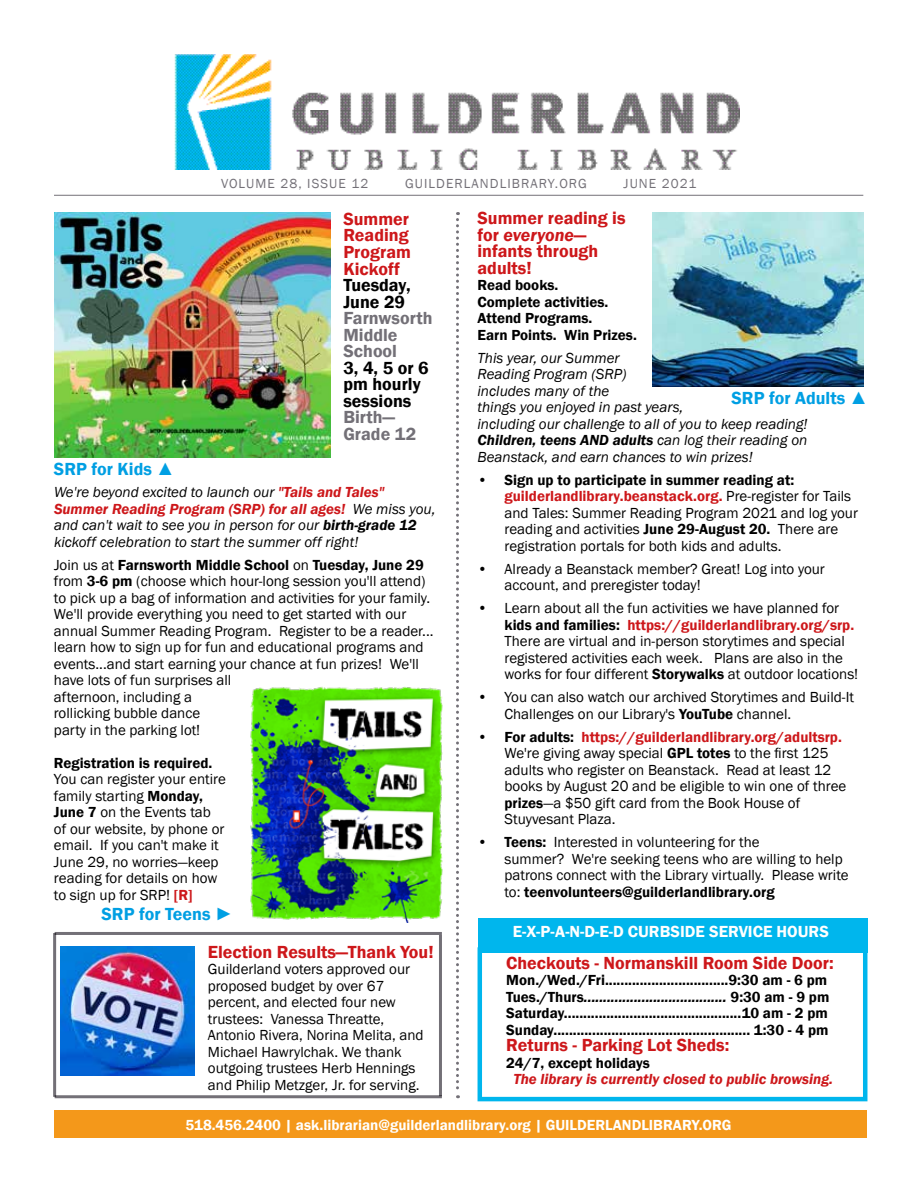
<style>
.page{position:relative;width:918px;height:1188px;background:#fff}
.page>*{position:absolute;margin:0;border:0;box-sizing:border-box;transform-origin:0 0}
.t1{font:600 18px/16.5px "Franklin Gothic";color:#cd171a}
.t2{font:600 18px/16.5px "Franklin Gothic";color:#000}
.t3{font:600 18px "Franklin Gothic";color:#009fe3}
.t4{font:600 18px/16.5px "Franklin Gothic";color:#737077}
.t5{font:600 16.5px "Franklin Gothic";color:#fff}
.t6{font:15px/16.5px "Franklin Gothic";color:#000}
.t7{font:italic 15px/16.5px "Franklin Gothic";color:#000}
.t8{font:600 15px/16.5px "Franklin Gothic";color:#000}
.t9{font:600 15px "Franklin Gothic";color:#fff}
.t10{font:italic 600 15px "Franklin Gothic";color:#cd171a}
.t11{font:13.5px "Franklin Gothic";letter-spacing:.08em;color:#737077}
.s1{font-weight:600;color:#cd171a}
.s2{font-weight:600}
.s3{font-style:italic}
</style>
<div class="page">
<div style="left:54px;top:1110px;width:812px;height:28px;background:#f4981a"></div>
<svg style="left:456px;top:212px;width:3px;height:886px"></svg>
<img style="left:54px;top:212px;width:277px;height:246px">
<img style="left:250px;top:686px;width:193px;height:236px">
<img style="left:653px;top:212px;width:211px;height:175px">
<div style="left:478px;top:947px;width:389px;height:154px;border:4px solid #00b6ed"></div>
<div style="left:478px;top:918px;width:390px;height:34px;background:#00b6ed"></div>
<img style="left:60px;top:946px;width:134px;height:130px">
<hr style="left:55px;top:932px;width:387px;height:3px;background:#737077">
<hr style="left:55px;top:1095px;width:387px;height:3px;background:#737077">
<hr style="left:439px;top:935px;width:3px;height:161px;background:#737077">
<hr style="left:53px;top:933px;width:3px;height:164px;background:#737077">
<img style="left:174px;top:54px;width:566px;height:115px">
<hr style="left:54px;top:195px;width:809px;height:1px;background:#737077">
<p class="t11" style="left:221px;top:175px;width:149px">VOLUME 28, ISSUE 12</p>
<p class="t11" style="left:405px;top:175px;width:183px">GUILDERLANDLIBRARY.ORG</p>
<p class="t11" style="left:624px;top:175px;width:74px">JUNE 2021</p>
<p class="t3" style="left:54px;top:458px;width:122px">SRP for Kids ▲</p>
<p class="t1" style="left:343px;top:211px;width:69px">Summer<br>Reading<br>Program<br>Kickoff</p>
<p class="t2" style="left:343px;top:277px;width:69px">Tuesday,<br>June 29</p>
<p class="t4" style="left:343px;top:310px;width:91px">Farnwsorth<br>Middle<br>School</p>
<p class="t2" style="left:343px;top:360px;width:87px">3, 4, 5 or 6 pm hourly sessions</p>
<p class="t4" style="left:343px;top:409px;width:74px">Birth—<br>Grade 12</p>
<p class="t7" style="left:54px;top:485px;width:383px">We're beyond excited to launch our <span class="s1">"Tails and Tales" Summer Reading Program (SRP) for all ages!</span> We miss you, and can't wait to see you in person for our <span class="s2">birth-grade 12 </span>kickoff celebration to start the summer off right!</p>
<p class="t6" style="left:54px;top:557px;width:381px">Join us at <span class="s2">Farnsworth Middle School</span> on <span class="s2">Tuesday, June 29 </span>from <span class="s2">3-6 pm</span> (choose which hour-long session you'll attend) to pick up a bag of information and activities for your family.<br>We'll provide everything you need to get started with our annual Summer Reading Program. Register to be a reader... learn how to sign up for fun and educational programs and events...and start earning your chance at fun prizes! We'll have lots of fun surprises all<br>afternoon, including a<br>rollicking bubble dance<br>party in the parking lot!</p>
<p class="t8" style="left:54px;top:755px;width:160px">Registration is required.</p>
<p class="t6" style="left:54px;top:772px;width:174px">You can register your entire family starting <span class="s2">Monday,<br>June 7</span> on the Events tab of our website, by phone or email. If you can't make it<br>June 29, no worries—keep reading for details on how to sign up for SRP! <span class="s1">[R]</span></p>
<p class="t3" style="left:101px;top:903px;width:133px">SRP for Teens ►</p>
<p class="t1" style="left:208px;top:944px;width:227px">Election Results—Thank You!</p>
<p class="t6" style="left:208px;top:961px;width:217px">Guilderland voters approved our proposed budget by over 67 percent, and elected four new trustees: Vanessa Threatte,<br>Antonio Rivera, Norina Melita, and<br>Michael Hawrylchak. We thank outgoing trustees Herb Hennings and Philip Metzger, Jr. for serving.</p>
<p class="t1" style="left:478px;top:210px;width:149px">Summer reading is for <span class="s3">everyone</span>— infants through adults!</p>
<p class="t8" style="left:478px;top:277px;width:161px">Read books.<br>Complete activities.<br>Attend Programs.<br>Earn Points. Win Prizes.</p>
<p class="t7" style="left:478px;top:350px;width:332px">This year, our Summer<br>Reading Program (SRP)<br>includes many of the<br>things you enjoyed in past years,<br>including our challenge to all of you to keep reading!<br><span class="s2">Children, teens AND adults</span> can log their reading on Beanstack, and earn chances to win prizes!</p>
<p class="t6" style="left:505px;top:472px;width:355px;text-indent:-27px"><span class="s2">• Sign up to participate in summer reading at: </span><span class="s1">guilderlandlibrary.beanstack.org.</span> Pre-register for Tails and Tales: Summer Reading Program 2021 and log your reading and activities <span class="s2">June 29-August 20.</span> There are registration portals for both kids and adults.</p>
<p class="t6" style="left:505px;top:561px;width:322px;text-indent:-27px">• Already a Beanstack member? Great! Log into your account, and preregister today!</p>
<p class="t6" style="left:505px;top:600px;width:355px;text-indent:-27px">• Learn about all the fun activities we have planned for <span class="s2">kids and families:</span> <span class="s1">https://guilderlandlibrary.org/srp.<br></span>There are virtual and in-person storytimes and special registered activities each week. Plans are also in the works for four different <span class="s2">Storywalks</span> at outdoor locations!</p>
<p class="t6" style="left:505px;top:689px;width:351px;text-indent:-27px">• You can also watch our archived Storytimes and Build-It<br>Challenges on our Library's <span class="s2">YouTube</span> channel.</p>
<p class="t6" style="left:505px;top:729px;width:343px;text-indent:-27px"><span class="s2">• For adults:</span> <span class="s1">https://guilderlandlibrary.org/adultsrp.<br></span>We're giving away special <span class="s2">GPL totes</span> to the first 125 adults who register on Beanstack. Read at least 12 books by August 20 and be eligible to win one of three <span class="s2">prizes</span>—a $50 gift card from the Book House of Stuyvesant Plaza.</p>
<p class="t6" style="left:505px;top:834px;width:345px;text-indent:-27px"><span class="s2">• Teens:</span> Interested in volunteering for the<br>summer? We're seeking teens who are willing to help patrons connect with the Library virtually. Please write to: <span class="s2">teenvolunteers@guilderlandlibrary.org</span></p>
<p class="t3" style="left:731px;top:387px;width:138px">SRP for Adults ▲</p>
<p class="t5" style="left:513px;top:921px;width:318px">E-X-P-A-N-D-E-D CURBSIDE SERVICE HOURS</p>
<p class="t1" style="left:506px;top:955px;width:329px">Checkouts - Normanskill Room Side Door:</p>
<p class="t8" style="left:506px;top:972px;width:325px">Mon./Wed./Fri................................9:30 am - 6 pm Tues./Thurs<span class="s3">.....................................</span> 9:30 am - 9 pm Saturday..............................................10 am - 2 pm Sunday................................................... 1:30 - 4 pm</p>
<p class="t1" style="left:506px;top:1037px;width:225px">Returns - Parking Lot Sheds:</p>
<p class="t8" style="left:506px;top:1055px;width:145px">24/7, except holidays</p>
<p class="t10" style="left:513px;top:1069px;width:321px">The library is currently closed to public browsing.</p>
<p class="t9" style="left:185px;top:1116px;width:548px">518.456.2400 | ask.librarian@guilderlandlibrary.org | GUILDERLANDLIBRARY.ORG</p>
</div>
